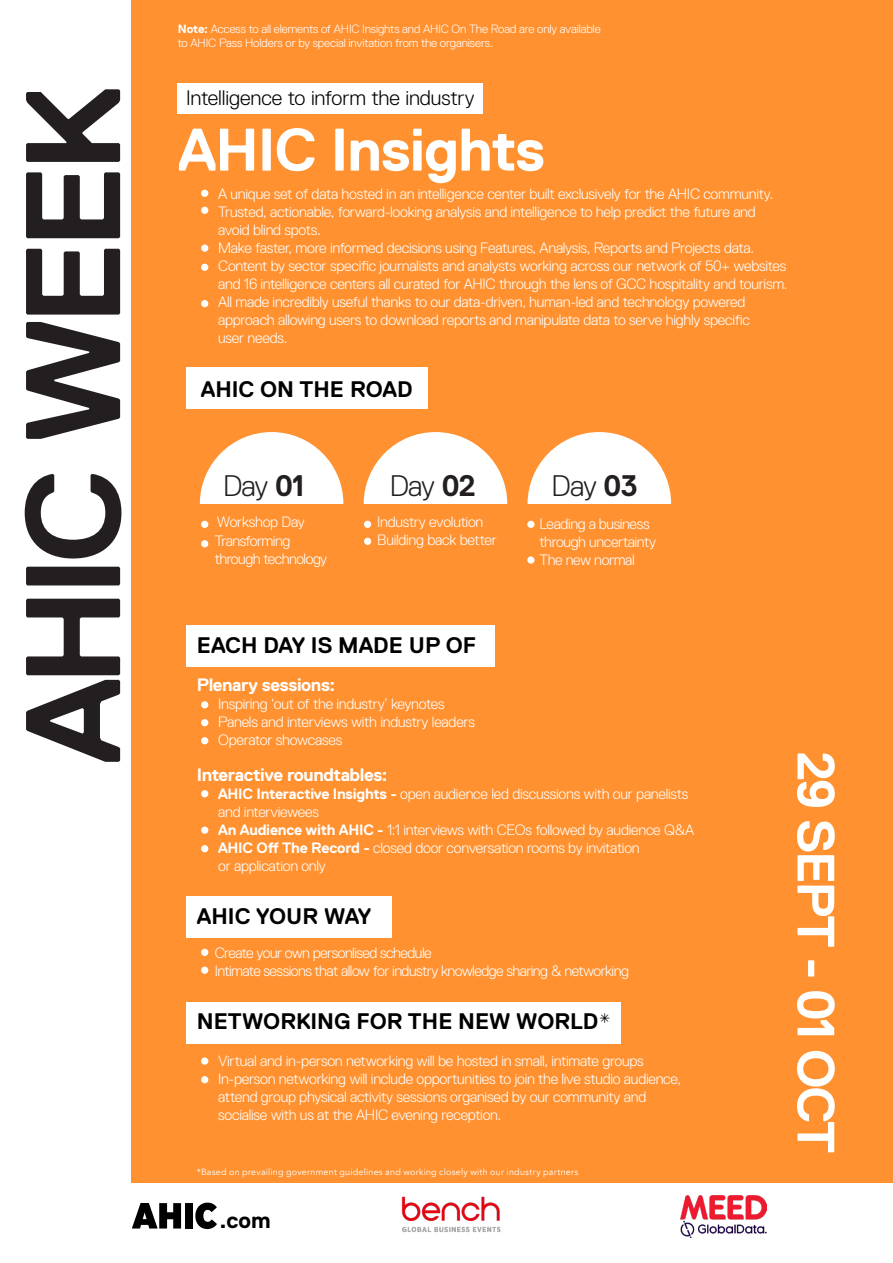
<style>
.page{position:relative;width:893px;height:1263px;background:#fff}
.page>*{position:absolute;margin:0;border:0;box-sizing:border-box;transform-origin:0 0}
.t1{font:700 134.4px "Replica";letter-spacing:-.06em;color:#231f20}
.t2{font:700 60px "Replica";letter-spacing:-.025em;color:#fff}
.t3{font:700 52.5px "Replica";letter-spacing:-.05em;color:#fff}
.t4{font:300 29.7px "Replica";letter-spacing:-.035em;color:#231f20}
.t5{font:700 22.5px "Replica";color:#000}
.t6{font:300 21px "Replica";letter-spacing:-.01em;color:#000}
.t7{font:700 18px "Replica";letter-spacing:-.025em;color:#fff}
.t8{font:300 15px/18px "Replica";letter-spacing:-.02em;color:#fff}
.t9{font:300 15px "Replica";letter-spacing:-.04em;color:#fff}
.t10{font:300 12px/14.4px "Replica";letter-spacing:-.01em;color:#fff}
.t11{font:9px "Avenir";letter-spacing:.025em;color:#fff}
.s1{font-weight:700}
</style>
<div class="page">
<img style="left:680px;top:1196px;width:87px;height:42px">
<img style="left:401px;top:1196px;width:100px;height:37px">
<hr style="left:132px;top:1178px;width:761px;height:4px;background:#ff9130">
<div style="left:132px;top:0;width:761px;height:1179px;background:#ff9130"></div>
<div style="left:200px;top:432px;width:143px;height:144px;background:#fff;border-radius:50%"></div>
<div style="left:364px;top:432px;width:143px;height:144px;background:#fff;border-radius:50%"></div>
<div style="left:528px;top:432px;width:143px;height:144px;background:#fff;border-radius:50%"></div>
<div style="left:186px;top:504px;width:707px;height:113px;background:#ff9130"></div>
<div style="left:178px;top:83px;width:305px;height:31px;background:#fff"></div>
<div style="left:186px;top:368px;width:242px;height:41px;background:#fff"></div>
<div style="left:186px;top:625px;width:308px;height:42px;background:#fff"></div>
<div style="left:186px;top:896px;width:206px;height:42px;background:#fff"></div>
<div style="left:186px;top:1002px;width:435px;height:41px;background:#fff"></div>
<div style="left:201px;top:701px;width:7px;height:7px;background:#fff;border-radius:50%"></div>
<div style="left:201px;top:521px;width:7px;height:7px;background:#fff;border-radius:50%"></div>
<div style="left:201px;top:540px;width:7px;height:7px;background:#fff;border-radius:50%"></div>
<div style="left:364px;top:521px;width:7px;height:7px;background:#fff;border-radius:50%"></div>
<div style="left:527px;top:521px;width:7px;height:7px;background:#fff;border-radius:50%"></div>
<div style="left:364px;top:538px;width:7px;height:7px;background:#fff;border-radius:50%"></div>
<div style="left:527px;top:556px;width:7px;height:8px;background:#fff;border-radius:50%"></div>
<div style="left:201px;top:1057px;width:7px;height:8px;background:#fff;border-radius:50%"></div>
<div style="left:201px;top:1076px;width:7px;height:7px;background:#fff;border-radius:50%"></div>
<div style="left:201px;top:190px;width:7px;height:7px;background:#fff;border-radius:50%"></div>
<div style="left:201px;top:207px;width:7px;height:7px;background:#fff;border-radius:50%"></div>
<div style="left:201px;top:264px;width:7px;height:7px;background:#fff;border-radius:50%"></div>
<div style="left:201px;top:244px;width:7px;height:8px;background:#fff;border-radius:50%"></div>
<div style="left:201px;top:300px;width:7px;height:7px;background:#fff;border-radius:50%"></div>
<div style="left:201px;top:790px;width:7px;height:7px;background:#fff;border-radius:50%"></div>
<div style="left:201px;top:949px;width:7px;height:7px;background:#fff;border-radius:50%"></div>
<div style="left:201px;top:966px;width:7px;height:8px;background:#fff;border-radius:50%"></div>
<div style="left:201px;top:826px;width:7px;height:8px;background:#fff;border-radius:50%"></div>
<div style="left:201px;top:845px;width:7px;height:7px;background:#fff;border-radius:50%"></div>
<div style="left:201px;top:719px;width:7px;height:7px;background:#fff;border-radius:50%"></div>
<div style="left:201px;top:737px;width:7px;height:7px;background:#fff;border-radius:50%"></div>
<svg style="left:132px;top:1203px;width:49px;height:25px"></svg>
<div style="left:185px;top:1203px;width:8px;height:25px;background:#000"></div>
<svg style="left:195px;top:1202px;width:22px;height:27px"></svg>
<p class="t1" style="left:-1px;top:764px;width:679px;rotate:-90deg">AHIC WEEK</p>
<p class="t10" style="left:178px;top:22px;width:424px"><span class="s1">Note:</span> Access to all elements of AHIC Insights and AHIC On The Road are only available to AHIC Pass Holders or by special invitation from the organisers.</p>
<p class="t6" style="left:186px;top:86px;width:290px">Intelligence to inform the industry</p>
<p class="t2" style="left:178px;top:117px;width:369px">AHIC Insights</p>
<p class="t8" style="left:218px;top:185px;width:557px">A unique set of data hosted in an intelligence center built exclusively for the AHIC community.<br>Trusted, actionable, forward-looking analysis and intelligence to help predict the future and avoid blind spots.</p>
<p class="t8" style="left:218px;top:239px;width:571px">Make faster, more informed decisions using Features, Analysis, Reports and Projects data.<br>Content by sector specific journalists and analysts working across our network of 50+ websites and 16 intelligence centers all curated for AHIC through the lens of GCC hospitality and tourism.<br>All made incredibly useful thanks to our data-driven, human-led and technology powered approach allowing users to download reports and manipulate data to serve highly specific<br>user needs.</p>
<p class="t5" style="left:201px;top:377px;width:213px">AHIC ON THE ROAD</p>
<p class="t4" style="left:223px;top:470px;width:83px">Day <span class="s1">01</span></p>
<p class="t8" style="left:217px;top:513px;width:89px">Workshop Day</p>
<p class="t9" style="left:215px;top:533px;width:77px">Transforming</p>
<p class="t9" style="left:215px;top:551px;width:114px">through technology</p>
<p class="t4" style="left:390px;top:470px;width:88px">Day <span class="s1">02</span></p>
<p class="t8" style="left:377px;top:513px;width:108px">Industry evolution</p>
<p class="t8" style="left:377px;top:531px;width:121px">Building back better</p>
<p class="t5" style="left:197px;top:633px;width:281px">EACH DAY IS MADE UP OF</p>
<p class="t7" style="left:197px;top:675px;width:140px">Plenary sessions:</p>
<p class="t8" style="left:218px;top:695px;width:258px">Inspiring ‘out of the industry’ keynotes<br>Panels and interviews with industry leaders</p>
<p class="t8" style="left:218px;top:731px;width:126px">Operator showcases</p>
<p class="t4" style="left:551px;top:470px;width:88px">Day <span class="s1">03</span></p>
<p class="t8" style="left:539px;top:515px;width:112px">Leading a business</p>
<p class="t8" style="left:539px;top:533px;width:118px">through uncertainty</p>
<p class="t8" style="left:539px;top:551px;width:97px">The new normal</p>
<p class="t7" style="left:197px;top:764px;width:192px">Interactive roundtables:</p>
<p class="t8" style="left:218px;top:784px;width:472px"><span class="s1">AHIC Interactive Insights -</span> open audience led discussions with our panelists</p>
<p class="t8" style="left:218px;top:802px;width:102px">and interviewees</p>
<p class="t8" style="left:218px;top:820px;width:478px"><span class="s1">An Audience with AHIC -</span> 1:1 interviews with CEOs followed by audience Q&amp;A<br><span class="s1">AHIC Off The Record -</span> closed door conversation rooms by invitation<br>or application only</p>
<p class="t5" style="left:197px;top:904px;width:176px">AHIC YOUR WAY</p>
<p class="t9" style="left:215px;top:944px;width:218px">Create your own personlised schedule</p>
<p class="t9" style="left:215px;top:962px;width:416px">Intimate sessions that allow for industry knowledge sharing &amp; networking</p>
<p class="t5" style="left:197px;top:1009px;width:416px">NETWORKING FOR THE NEW WORLD*</p>
<p class="t8" style="left:218px;top:1052px;width:427px">Virtual and in-person networking will be hosted in small, intimate groups</p>
<p class="t8" style="left:218px;top:1070px;width:465px">In-person networking will include opportunities to join the live studio audience, attend group physical activity sessions organised by our community and socialise with us at the AHIC evening reception.</p>
<p class="t11" style="left:197px;top:1166px;width:383px">*Based on prevailing government guidelines and working closely with our industry partners</p>
<p class="t5" style="left:219px;top:1208px;width:53px">.com</p>
<p class="t3" style="left:845px;top:751px;width:403px;rotate:90deg">29 SEPT - 01 OCT</p>
</div>
